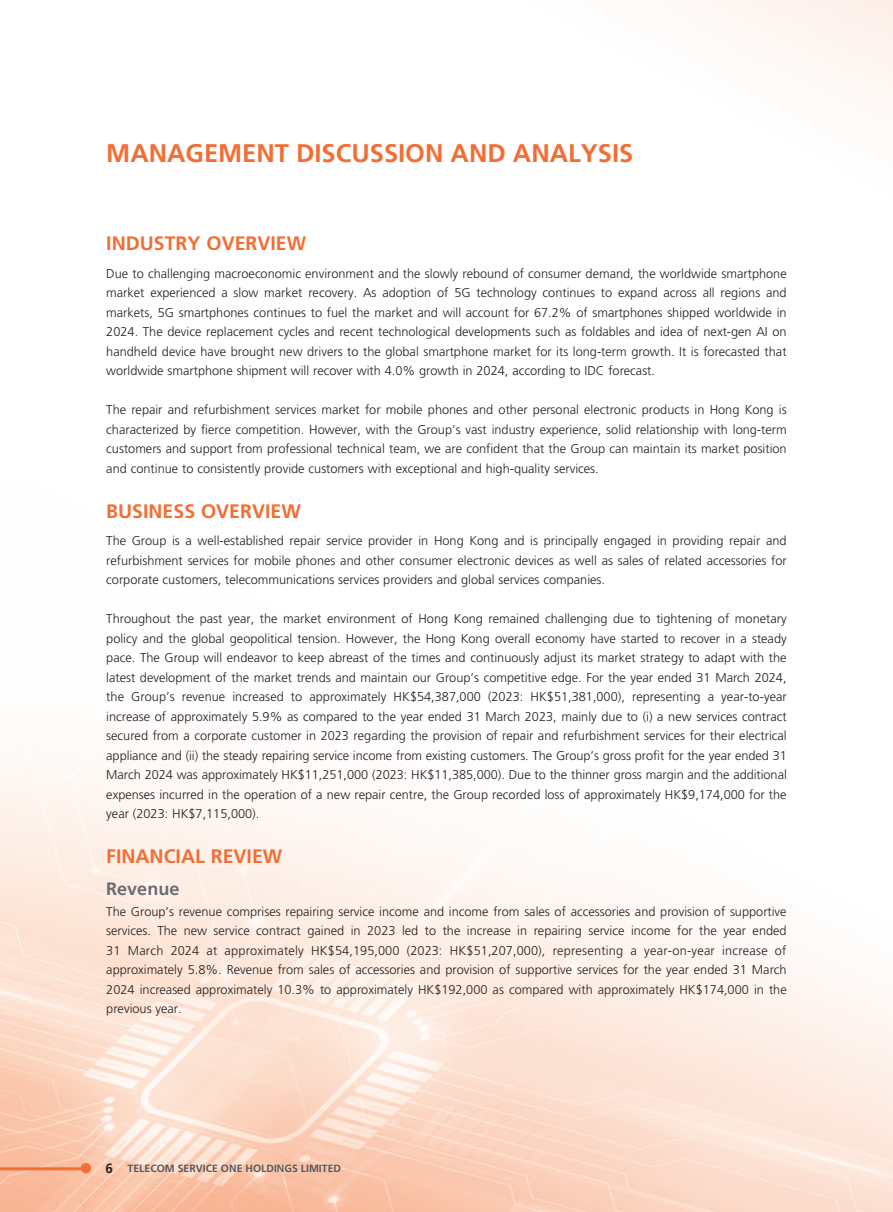
<style>
.page{position:relative;width:893px;height:1212px;background:#fff}
.page>*{position:absolute;margin:0;border:0;box-sizing:border-box;transform-origin:0 0}
.t1{font:700 25.5px "Frutiger LT Std";color:#f26e35}
.t2{font:700 19.5px "Frutiger LT Std";color:#f26e35}
.t3{font:700 18px "Frutiger LT Std";color:#6c6d70}
.t4{font:300 12.75px/19.5px "Frutiger LT Std";color:#231f20;text-align:justify}
.t5{font:700 10.5px "Frutiger LT Std";color:#57585a}
.s1{font-size:13.5px;color:#231f20}
</style>
<div class="page">
<img style="left:0;top:746px;width:893px;height:466px">
<hr style="left:0;top:1167px;width:86px;height:3px;background:#f26e35">
<div style="left:81px;top:1163px;width:10px;height:10px;background:#f26e35;border-radius:50%"></div>
<div style="left:81px;top:1163px;width:10px;height:10px;border:1px solid #f26e35;border-radius:50%"></div>
<h1 class="t1" style="left:106px;top:138px;width:529px">MANAGEMENT DISCUSSION AND ANALYSIS</h1>
<h2 class="t2" style="left:106px;top:232px;width:201px">INDUSTRY OVERVIEW</h2>
<p class="t4" style="left:106px;top:264px;width:682px">Due to challenging macroeconomic environment and the slowly rebound of consumer demand, the worldwide smartphone market experienced a slow market recovery. As adoption of 5G technology continues to expand across all regions and markets, 5G smartphones continues to fuel the market and will account for 67.2% of smartphones shipped worldwide in 2024. The device replacement cycles and recent technological developments such as foldables and idea of next-gen AI on handheld device have brought new drivers to the global smartphone market for its long-term growth. It is forecasted that worldwide smartphone shipment will recover with 4.0% growth in 2024, according to IDC forecast.</p>
<p class="t4" style="left:106px;top:400px;width:682px">The repair and refurbishment services market for mobile phones and other personal electronic products in Hong Kong is characterized by fierce competition. However, with the Group’s vast industry experience, solid relationship with long-term customers and support from professional technical team, we are confident that the Group can maintain its market position and continue to consistently provide customers with exceptional and high-quality services.</p>
<h2 class="t2" style="left:106px;top:499px;width:196px">BUSINESS OVERVIEW</h2>
<p class="t4" style="left:106px;top:531px;width:682px">The Group is a well-established repair service provider in Hong Kong and is principally engaged in providing repair and refurbishment services for mobile phones and other consumer electronic devices as well as sales of related accessories for corporate customers, telecommunications services providers and global services companies.</p>
<p class="t4" style="left:106px;top:609px;width:682px">Throughout the past year, the market environment of Hong Kong remained challenging due to tightening of monetary policy and the global geopolitical tension. However, the Hong Kong overall economy have started to recover in a steady pace. The Group will endeavor to keep abreast of the times and continuously adjust its market strategy to adapt with the latest development of the market trends and maintain our Group’s competitive edge. For the year ended 31 March 2024, the Group’s revenue increased to approximately HK$54,387,000 (2023: HK$51,381,000), representing a year-to-year increase of approximately 5.9% as compared to the year ended 31 March 2023, mainly due to (i) a new services contract secured from a corporate customer in 2023 regarding the provision of repair and refurbishment services for their electrical appliance and (ii) the steady repairing service income from existing customers. The Group’s gross profit for the year ended 31<br>March 2024 was approximately HK$11,251,000 (2023: HK$11,385,000). Due to the thinner gross margin and the additional expenses incurred in the operation of a new repair centre, the Group recorded loss of approximately HK$9,174,000 for the year (2023: HK$7,115,000).</p>
<h2 class="t2" style="left:106px;top:845px;width:178px">FINANCIAL REVIEW</h2>
<h3 class="t3" style="left:106px;top:878px;width:75px">Revenue</h3>
<p class="t4" style="left:106px;top:902px;width:682px">The Group’s revenue comprises repairing service income and income from sales of accessories and provision of supportive services. The new service contract gained in 2023 led to the increase in repairing service income for the year ended 31 March 2024 at approximately HK$54,195,000 (2023: HK$51,207,000), representing a year-on-year increase of approximately 5.8%. Revenue from sales of accessories and provision of supportive services for the year ended 31 March 2024 increased approximately 10.3% to approximately HK$192,000 as compared with approximately HK$174,000 in the previous year.</p>
<p class="t5" style="left:106px;top:1162px;width:237px"><span class="s1">6</span> TELECOM SERVICE ONE HOLDINGS LIMITED</p>
</div>
